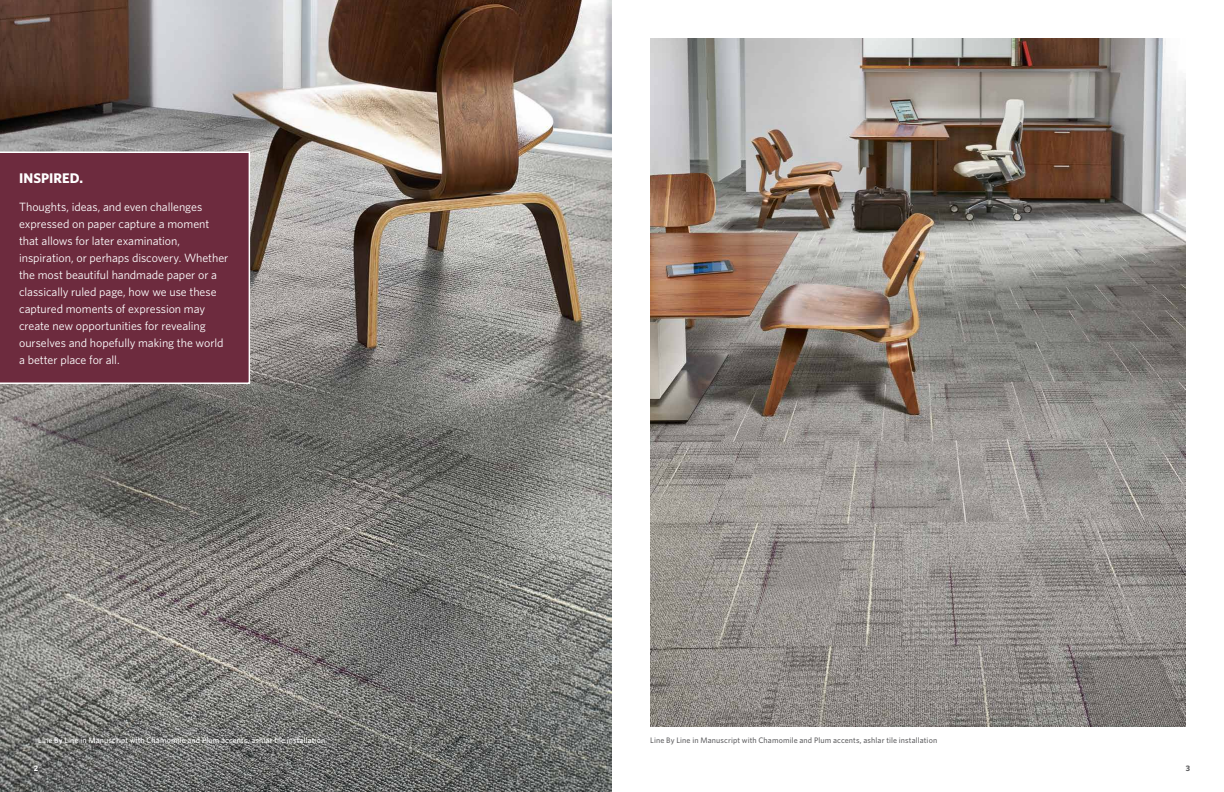
<style>
.page{position:relative;width:1224px;height:792px;background:#fff}
.page>*{position:absolute;margin:0;border:0;box-sizing:border-box;transform-origin:0 0}
.t1{font:700 14px "Whitney";letter-spacing:.005em;color:#fff}
.t2{font:12px/17px "Whitney";letter-spacing:-.005em;color:#fff}
.t3{font:500 8px "Whitney";letter-spacing:.015em;color:#fff}
.t4{font:500 8px "Whitney";letter-spacing:.015em;color:#636365}
.t5{font:700 8px "Whitney";color:#fff}
.t6{font:700 8px "Whitney";color:#636365}
</style>
<div class="page">
<img style="left:650px;top:38px;width:536px;height:689px">
<img style="left:0;top:0;width:612px;height:792px">
<div style="left:0;top:151px;width:251px;height:234px;background:#6d2b3e"></div>
<p class="t1" style="left:19px;top:169px;width:66px">INSPIRED.</p>
<p class="t2" style="left:19px;top:198px;width:211px">Thoughts, ideas, and even challenges expressed on paper capture a moment that allows for later examination, inspiration, or perhaps discovery. Whether the most beautiful handmade paper or a classically ruled page, how we use these captured moments of expression may create new opportunities for revealing ourselves and hopefully making the world a better place for all.</p>
<p class="t3" style="left:38px;top:735px;width:288px">Line By Line in Manuscript with Chamomile and Plum accents, ashlar tile installation</p>
<p class="t4" style="left:650px;top:735px;width:288px">Line By Line in Manuscript with Chamomile and Plum accents, ashlar tile installation</p>
<p class="t5" style="left:34px;top:763px;width:6px">2</p>
<p class="t6" style="left:1186px;top:763px;width:6px">3</p>
</div>
